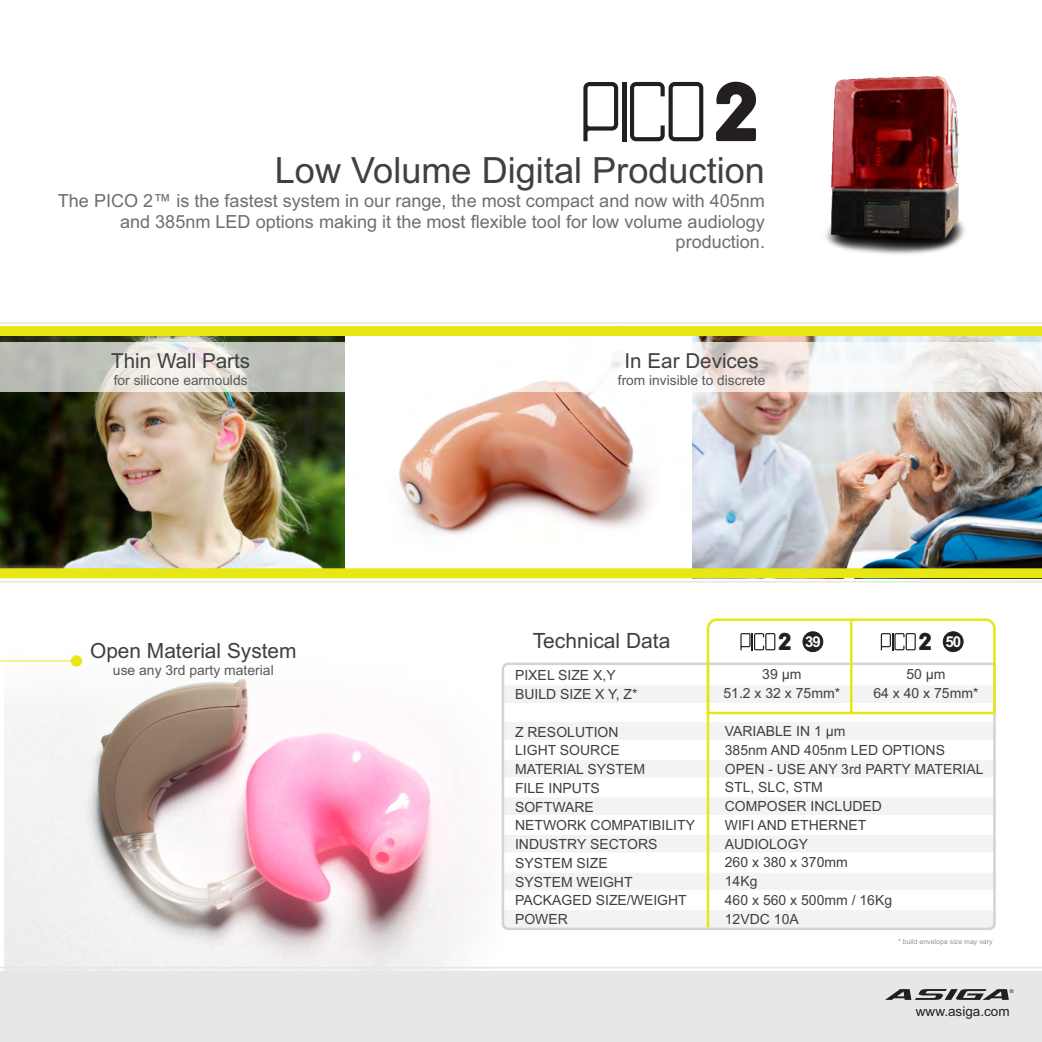
<style>
.page{position:relative;width:1042px;height:1042px;background:#fff}
.page>*{position:absolute;margin:0;border:0;box-sizing:border-box;transform-origin:0 0}
.t1{font:78.4px "COCOGOOSE";color:#231f20}
.t2{font:36.05px "Arial";color:#404041}
.t3{font:22.93px "COCOGOOSE";color:#231f20}
.t4{font:21px "Arial";color:#404041}
.t5{font:20.82px "Arial";color:#404041}
.t6{font:20.65px "Arial";color:#404041}
.t7{font:18.03px/20.1px "Arial";color:#6d6e70;text-align:right}
.t8{font:700 15.05px "Arial";color:#fff}
.t9{font:14px/18.7px "Arial";color:#404041}
.t10{font:13.83px "Arial";color:#58595b}
.t11{font:13.47px "Arial";color:#231f20}
.t12{font:7px "Arial";color:#939598}
.t13{font:5.25px "Arial";color:#231f20}
</style>
<div class="page">
<img style="left:5px;top:656px;width:535px;height:315px">
<img style="left:692px;top:336px;width:350px;height:232px">
<img style="left:344px;top:336px;width:308px;height:232px">
<img style="left:0;top:336px;width:344px;height:232px">
<div style="left:0;top:326px;width:1042px;height:10px;background:#e8e613"></div>
<svg style="left:0;top:568px;width:1042px;height:10px;background:#e6e418"></svg>
<hr style="left:0;top:581px;width:1042px;height:1px;background:#e6e7e8">
<hr style="left:0;top:322px;width:1042px;height:2px;background:#e6e7e8">
<hr style="left:622px;top:82px;width:4px;height:59px;background:#231f20">
<svg style="left:583px;top:82px;width:35px;height:59px"></svg>
<svg style="left:630px;top:82px;width:73px;height:59px"></svg>
<img style="left:825px;top:76px;width:140px;height:179px">
<svg style="left:500px;top:661px;width:496px;height:270px"></svg>
<hr style="left:707px;top:661px;width:2px;height:266px;background:#e8e613">
<svg style="left:705px;top:618px;width:291px;height:97px"></svg>
<div style="left:71px;top:655px;width:11px;height:11px;background:#e8e613;border-radius:50%"></div>
<hr style="left:0;top:660px;width:76px;height:1px;background:#e8e613">
<div style="left:802px;top:631px;width:21px;height:21px;background:#231f20;border:1px solid #231f20;border-radius:50%"></div>
<div style="left:943px;top:631px;width:20px;height:21px;background:#231f20;border:1px solid #231f20;border-radius:50%"></div>
<div style="left:0;top:342px;width:1042px;height:49px;background:#fff;opacity:.7"></div>
<div style="left:0;top:971px;width:1042px;height:71px;background:#e6e7e8"></div>
<hr style="left:0;top:967px;width:1042px;height:1px;background:#e6e7e8">
<svg style="left:885px;top:989px;width:124px;height:11px"></svg>
<h1 class="t1" style="left:711px;top:83px;width:52px">2</h1>
<h2 class="t2" style="left:275px;top:157px;width:492px">Low Volume Digital Production</h2>
<p class="t7" style="left:58px;top:193px;width:709px">The PICO 2™ is the fastest system in our range, the most compact and now with 405nm and 385nm LED options making it the most flexible tool for low volume audiology production.</p>
<h3 class="t6" style="left:111px;top:353px;width:141px">Thin Wall Parts</h3>
<p class="t10" style="left:114px;top:375px;width:135px">for silicone earmoulds</p>
<h3 class="t5" style="left:90px;top:642px;width:208px">Open Material System</h3>
<p class="t10" style="left:113px;top:665px;width:162px">use any 3rd party material</p>
<h3 class="t6" style="left:624px;top:353px;width:136px">In Ear Devices</h3>
<p class="t10" style="left:618px;top:375px;width:149px">from invisible to discrete</p>
<h3 class="t4" style="left:533px;top:633px;width:139px">Technical Data</h3>
<h3 class="t3" style="left:777px;top:633px;width:16px">2</h3>
<h3 class="t3" style="left:918px;top:633px;width:16px">2</h3>
<p class="t8" style="left:805px;top:636px;width:17px">39</p>
<p class="t8" style="left:945px;top:636px;width:17px">50</p>
<p class="t9" style="left:515px;top:667px;width:124px">PIXEL SIZE X,Y<br>BUILD SIZE X Y, Z*</p>
<p class="t9" style="left:515px;top:723px;width:181px">Z RESOLUTION<br>LIGHT SOURCE<br>MATERIAL SYSTEM<br>FILE INPUTS<br>SOFTWARE<br>NETWORK COMPATIBILITY<br>INDUSTRY SECTORS<br>SYSTEM SIZE<br>SYSTEM WEIGHT<br>PACKAGED SIZE/WEIGHT<br>POWER</p>
<p class="t9" style="left:723px;top:666px;width:118px;text-align:center">39 µm<br>51.2 x 32 x 75mm*</p>
<p class="t9" style="left:873px;top:666px;width:107px;text-align:center">50 µm<br>64 x 40 x 75mm*</p>
<p class="t9" style="left:725px;top:723px;width:260px">VARIABLE IN 1 µm<br>385nm AND 405nm LED OPTIONS<br>OPEN - USE ANY 3rd PARTY MATERIAL<br>STL, SLC, STM<br>COMPOSER INCLUDED<br>WIFI AND ETHERNET<br>AUDIOLOGY<br>260 x 380 x 370mm<br>14Kg<br>460 x 560 x 500mm / 16Kg<br>12VDC 10A</p>
<p class="t12" style="left:898px;top:939px;width:96px">* build envelope size may vary</p>
<p class="t13" style="left:1010px;top:989px;width:5px">®</p>
<p class="t11" style="left:916px;top:1005px;width:95px">www.asiga.com</p>
</div>
